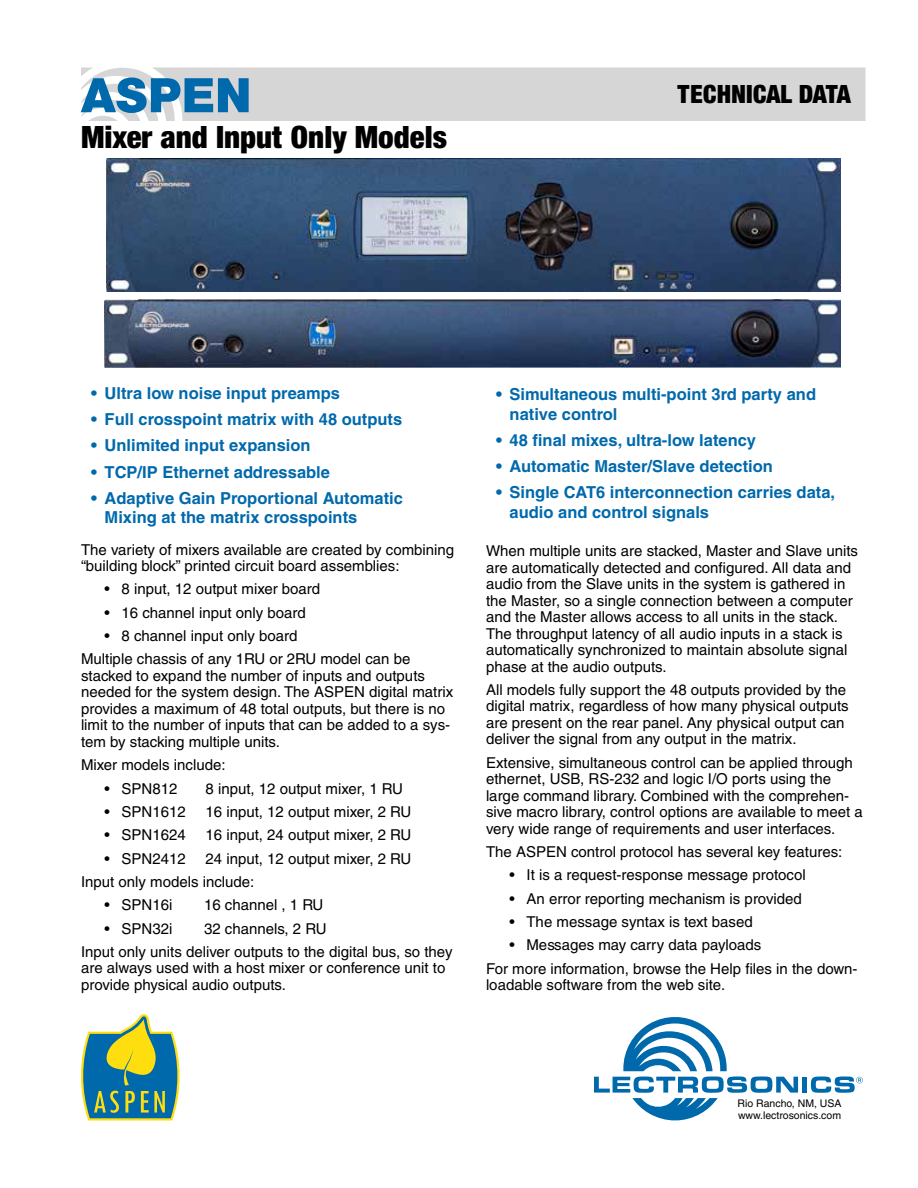
<style>
.page{position:relative;width:918px;height:1188px;background:#fff}
.page>*{position:absolute;margin:0;border:0;box-sizing:border-box;transform-origin:0 0}
.t1{font:900 51px "Sans";color:#0069ac}
.t2{font:900 condensed 33px "Sans";color:#000}
.t3{font:900 condensed 27px "Sans";color:#000}
.t4{font:700 16.5px/19.5px "Helvetica";color:#0069ac}
.t5{font:15px/16.5px "Helvetica";color:#000}
.t6{font:10.5px/12.1px "Helvetica";color:#000}
</style>
<div class="page">
<img style="left:106px;top:159px;width:734px;height:133px">
<div style="left:81px;top:68px;width:785px;height:53px;background:#d6d6d7"></div>
<svg style="left:594px;top:1017px;width:204px;height:103px"></svg>
<div style="left:802px;top:1077px;width:5px;height:16px;background:#0069ac"></div>
<svg style="left:811px;top:1077px;width:52px;height:16px"></svg>
<svg style="left:81px;top:1014px;width:99px;height:106px"></svg>
<img style="left:105px;top:299px;width:735px;height:69px">
<h1 class="t1" style="left:81px;top:64px;width:172px">ASPEN</h1>
<h2 class="t2" style="left:81px;top:117px;width:368px">Mixer and Input Only Models</h2>
<h3 class="t3" style="left:677px;top:77px;width:176px">TECHNICAL DATA</h3>
<p class="t4" style="left:91px;top:383px;width:250px">• Ultra low noise input preamps</p>
<p class="t4" style="left:91px;top:409px;width:313px">• Full crosspoint matrix with 48 outputs</p>
<p class="t4" style="left:91px;top:436px;width:221px">• Unlimited input expansion</p>
<p class="t4" style="left:91px;top:462px;width:240px">• TCP/IP Ethernet addressable</p>
<p class="t4" style="left:105px;top:488px;width:300px;text-indent:-13px">• Adaptive Gain Proportional Automatic<br>Mixing at the matrix crosspoints</p>
<p class="t5" style="left:81px;top:541px;width:375px">The variety of mixers available are created by combining “building block” printed circuit board assemblies:</p>
<p class="t5" style="left:105px;top:581px;width:217px">• 8 input, 12 output mixer board</p>
<p class="t5" style="left:105px;top:604px;width:203px">• 16 channel input only board</p>
<p class="t5" style="left:81px;top:624px;width:331px;line-height:23.2px;text-indent:24px">• 8 channel input only board<br>Multiple chassis of any 1RU or 2RU model can be</p>
<p class="t5" style="left:81px;top:667px;width:374px">stacked to expand the number of inputs and outputs needed for the system design. The ASPEN digital matrix provides a maximum of 48 total outputs, but there is no limit to the number of inputs that can be added to a sys&shy;tem by stacking multiple units.</p>
<p class="t5" style="left:81px;top:757px;width:146px">Mixer models include:</p>
<p class="t5" style="left:105px;top:780px;width:74px">• SPN812</p>
<p class="t5" style="left:206px;top:780px;width:199px">8 input, 12 output mixer, 1 RU</p>
<p class="t5" style="left:105px;top:803px;width:83px">• SPN1612</p>
<p class="t5" style="left:206px;top:803px;width:207px">16 input, 12 output mixer, 2 RU</p>
<p class="t5" style="left:105px;top:827px;width:83px">• SPN1624</p>
<p class="t5" style="left:206px;top:827px;width:207px">16 input, 24 output mixer, 2 RU</p>
<p class="t5" style="left:105px;top:850px;width:83px">• SPN2412</p>
<p class="t5" style="left:81px;top:847px;width:332px;line-height:23.4px;text-indent:124px">24 input, 12 output mixer, 2 RU<br>Input only models include:</p>
<p class="t5" style="left:105px;top:897px;width:69px">• SPN16i</p>
<p class="t5" style="left:204px;top:897px;width:121px">16 channel , 1 RU</p>
<p class="t5" style="left:105px;top:920px;width:69px">• SPN32i</p>
<p class="t5" style="left:81px;top:917px;width:373px;line-height:23.4px;text-align:center">32 channels, 2 RU<br>Input only units deliver outputs to the digital bus, so they</p>
<p class="t5" style="left:81px;top:960px;width:366px">are always used with a host mixer or conference unit to provide physical audio outputs.</p>
<p class="t4" style="left:510px;top:384px;width:308px;text-indent:-13px">• Simultaneous multi-point 3rd party and native control</p>
<p class="t4" style="left:496px;top:430px;width:261px">• 48 final mixes, ultra-low latency</p>
<p class="t4" style="left:496px;top:456px;width:278px">• Automatic Master/Slave detection</p>
<p class="t4" style="left:510px;top:483px;width:327px;text-indent:-13px">• Single CAT6 interconnection carries data, audio and control signals</p>
<p class="t5" style="left:486px;top:543px;width:374px">When multiple units are stacked, Master and Slave units are automatically detected and configured. All data and audio from the Slave units in the system is gathered in the Master, so a single connection between a computer and the Master allows access to all units in the stack.<br>The throughput latency of all audio inputs in a stack is automatically synchronized to maintain absolute signal phase at the audio outputs.</p>
<p class="t5" style="left:486px;top:681px;width:364px">All models fully support the 48 outputs provided by the digital matrix, regardless of how many physical outputs are present on the rear panel. Any physical output can deliver the signal from any output in the matrix.</p>
<p class="t5" style="left:486px;top:754px;width:378px">Extensive, simultaneous control can be applied through ethernet, USB, RS-232 and logic I/O ports using the large command library. Combined with the comprehen&shy;sive macro library, control options are available to meet a very wide range of requirements and user interfaces.</p>
<p class="t5" style="left:486px;top:844px;width:358px">The ASPEN control protocol has several key features:</p>
<p class="t5" style="left:510px;top:867px;width:298px">• It is a request-response message protocol</p>
<p class="t5" style="left:510px;top:890px;width:294px">• An error reporting mechanism is provided</p>
<p class="t5" style="left:510px;top:914px;width:245px">• The message syntax is text based</p>
<p class="t5" style="left:486px;top:933px;width:373px;line-height:23.4px;text-indent:24px">• Messages may carry data payloads<br>For more information, browse the Help files in the down-</p>
<p class="t5" style="left:486px;top:977px;width:241px">loadable software from the web site.</p>
<p class="t6" style="left:738px;top:1097px;width:106px">Rio Rancho, NM, USA www.lectrosonics.com</p>
</div>
